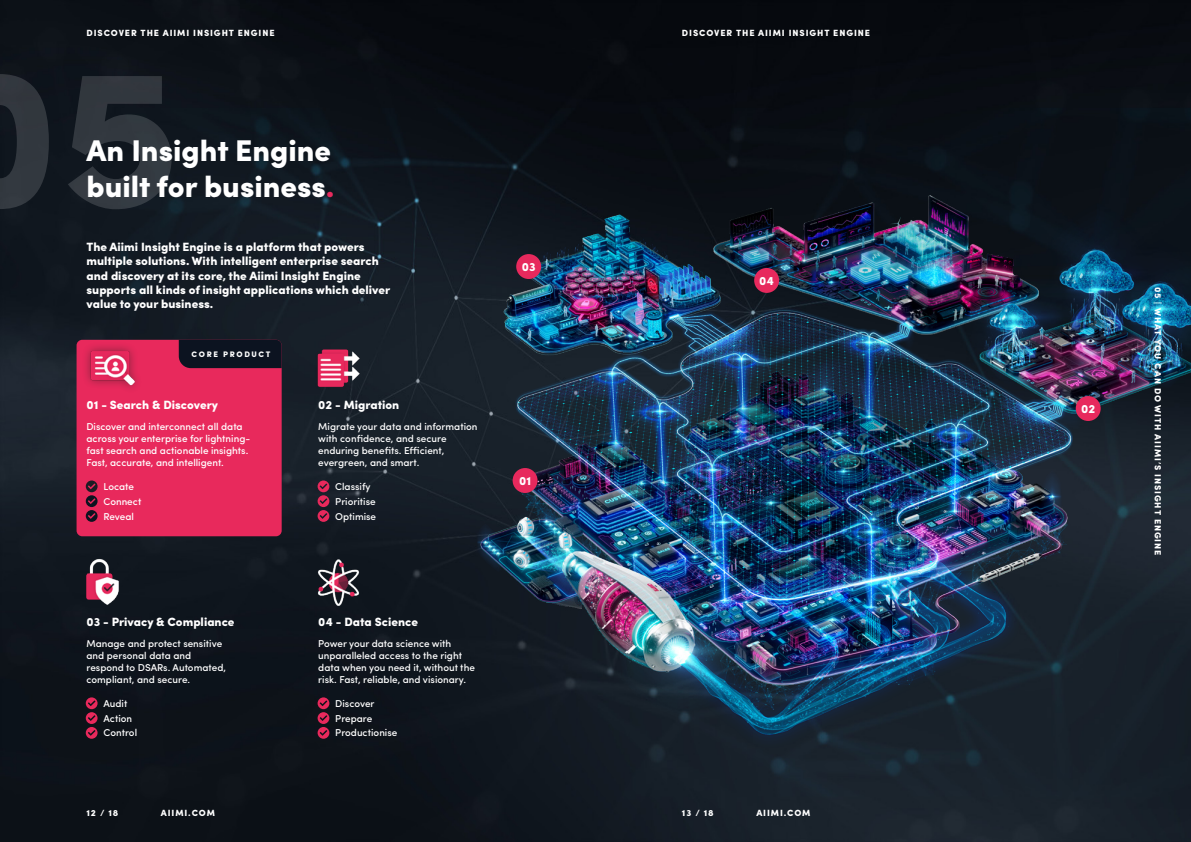
<style>
.page{position:relative;width:1191px;height:842px;background:#fff}
.page>*{position:absolute;margin:0;border:0;box-sizing:border-box;transform-origin:0 0}
.t1{font:900 200px "Sofia Pro";color:#fff}
.t2{font:900 30px/36px "Sofia Pro";color:#fff}
.t3{font:900 12px/14.4px "Sofia Pro";color:#fff}
.t4{font:500 10px/12px "Sofia Pro";color:#fff}
.t5{font:900 9px "Sofia Pro";letter-spacing:.1em;color:#fff}
.t6{font:900 8px "Sofia Pro";letter-spacing:.2em;color:#fff}
.s1{color:#e72b5e}
</style>
<div class="page">
<img style="left:0;top:0;width:1191px;height:842px">
<div style="left:77px;top:340px;width:205px;height:196px;background:#e8295c;border-radius:6px"></div>
<div style="left:179px;top:340px;width:103px;height:28px;background:#0c1320"></div>
<img style="left:453px;top:174px;width:738px;height:577px">
<div style="left:512px;top:468px;width:25px;height:25px;background:#e7295d;border-radius:50%"></div>
<div style="left:1075px;top:396px;width:25px;height:25px;background:#e7295d;border-radius:50%"></div>
<div style="left:516px;top:254px;width:25px;height:25px;background:#e7295d;border-radius:50%"></div>
<div style="left:754px;top:268px;width:25px;height:25px;background:#e7295d;border-radius:50%"></div>
<img style="left:313px;top:557px;width:51px;height:51px">
<img style="left:313px;top:342px;width:51px;height:52px">
<img style="left:77px;top:557px;width:51px;height:51px">
<div style="left:81px;top:342px;width:62px;height:52px;background:#231f20;opacity:.5"></div>
<img style="left:87px;top:349px;width:51px;height:45px">
<svg style="left:86px;top:480px;width:12px;height:42px"></svg>
<svg style="left:86px;top:697px;width:12px;height:42px"></svg>
<svg style="left:317px;top:480px;width:12px;height:42px"></svg>
<svg style="left:317px;top:697px;width:12px;height:42px"></svg>
<p class="t5" style="left:86px;top:26px;width:190px">DISCOVER THE AIIMI INSIGHT ENGINE</p>
<p class="t5" style="left:682px;top:26px;width:190px">DISCOVER THE AIIMI INSIGHT ENGINE</p>
<h1 class="t1" style="left:60px;top:-20px;width:122px">5</h1>
<p class="t2" style="left:86px;top:131px;width:249px">An Insight Engine built for business<span class="s1">.</span></p>
<p class="t3" style="left:86px;top:239px;width:305px">The Aiimi Insight Engine is a platform that powers multiple solutions. With intelligent enterprise search and discovery at its core, the Aiimi Insight Engine supports all kinds of insight applications which deliver value to your business.</p>
<p class="t6" style="left:192px;top:348px;width:80px">CORE PRODUCT</p>
<p class="t3" style="left:86px;top:397px;width:133px">01 - Search &amp; Discovery</p>
<p class="t4" style="left:86px;top:420px;width:165px">Discover and interconnect all data across your enterprise for lightning&shy;fast search and actionable insights.<br>Fast, accurate, and intelligent.</p>
<p class="t4" style="left:103px;top:480px;width:32px">Locate</p>
<p class="t4" style="left:103px;top:494px;width:39px">Connect</p>
<p class="t4" style="left:103px;top:509px;width:32px">Reveal</p>
<p class="t3" style="left:86px;top:614px;width:150px">03 - Privacy &amp; Compliance</p>
<p class="t4" style="left:86px;top:637px;width:141px">Manage and protect sensitive and personal data and respond to DSARs. Automated, compliant, and secure.</p>
<p class="t4" style="left:103px;top:697px;width:25px">Audit</p>
<p class="t4" style="left:103px;top:711px;width:30px">Action</p>
<p class="t4" style="left:103px;top:726px;width:35px">Control</p>
<p class="t3" style="left:318px;top:397px;width:83px">02 - Migration</p>
<p class="t4" style="left:318px;top:420px;width:161px">Migrate your data and information with confidence, and secure enduring benefits. Efficient, evergreen, and smart.</p>
<p class="t4" style="left:335px;top:480px;width:37px">Classify</p>
<p class="t4" style="left:335px;top:494px;width:42px">Prioritise</p>
<p class="t4" style="left:335px;top:509px;width:42px">Optimise</p>
<p class="t3" style="left:318px;top:614px;width:101px">04 - Data Science</p>
<p class="t4" style="left:318px;top:637px;width:158px">Power your data science with unparalleled access to the right data when you need it, without the risk. Fast, reliable, and visionary.</p>
<p class="t4" style="left:335px;top:697px;width:41px">Discover</p>
<p class="t4" style="left:335px;top:711px;width:39px">Prepare</p>
<p class="t4" style="left:335px;top:726px;width:64px">Productionise</p>
<p class="t3" style="left:522px;top:259px;width:15px">03</p>
<p class="t3" style="left:519px;top:473px;width:13px">01</p>
<p class="t3" style="left:759px;top:273px;width:16px">04</p>
<p class="t5" style="left:161px;top:805px;width:56px">AIIMI.COM</p>
<p class="t5" style="left:756px;top:805px;width:56px">AIIMI.COM</p>
<p class="t5" style="left:86px;top:805px;width:33px">12 / 18</p>
<p class="t5" style="left:682px;top:805px;width:33px">13 / 18</p>
<p class="t3" style="left:1081px;top:401px;width:16px">02</p>
<p class="t5" style="left:1165px;top:287px;width:270px;rotate:90deg">05 | WHAT YOU CAN DO WITH AIIMI’S INSIGHT ENGINE</p>
</div>
